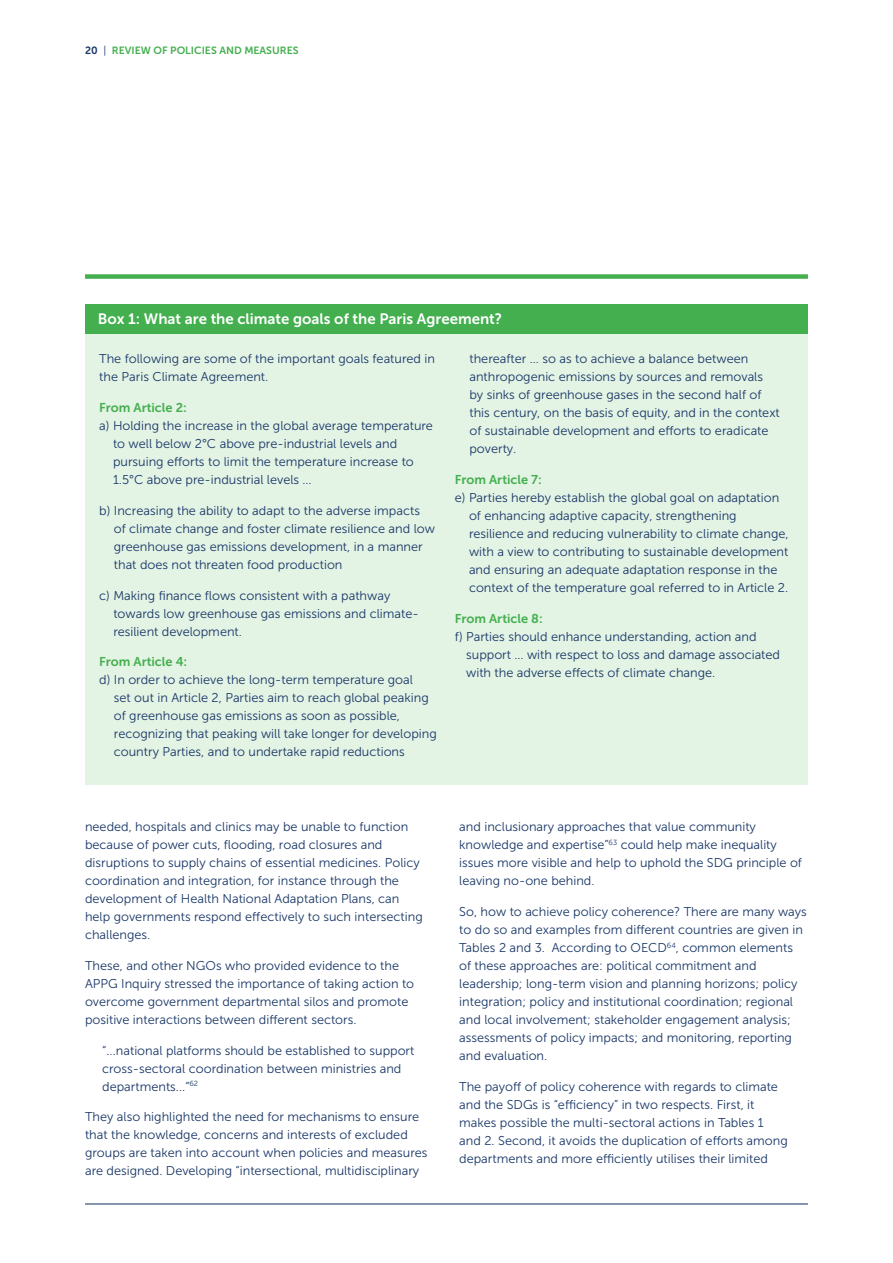
<style>
.page{position:relative;width:893px;height:1263px;background:#fff}
.page>*{position:absolute;margin:0;border:0;box-sizing:border-box;transform-origin:0 0}
.t1{font:15px "Museo Sans 700";color:#fff}
.t2{font:12.75px/18px "Museo Sans 300";color:#193767}
.t3{font:12.75px "Museo Sans 700";color:#43af4e}
.t4{font:10.5px "Museo Sans 700";color:#43af4e}
.s1{color:#193767}
.s2{font-family:"Museo Sans 300";color:#193767}
</style>
<div class="page">
<hr style="left:85px;top:1203px;width:723px;height:1px;background:#193767">
<div style="left:85px;top:274px;width:723px;height:5px;background:#43af4e"></div>
<div style="left:85px;top:304px;width:723px;height:480px;background:#e3f3e4"></div>
<div style="left:85px;top:304px;width:723px;height:30px;background:#43af4e"></div>
<p class="t4" style="left:85px;top:44px;width:215px"><span class="s1">20</span> <span class="s2">|</span> REVIEW OF POLICIES AND MEASURES</p>
<p class="t1" style="left:98px;top:311px;width:406px">Box 1: What are the climate goals of the Paris Agreement?</p>
<p class="t2" style="left:99px;top:350px;width:337px">The following are some of the important goals featured in the Paris Climate Agreement.</p>
<p class="t3" style="left:99px;top:400px;width:89px">From Article 2:</p>
<p class="t2" style="left:99px;top:417px;width:335px">a) Holding the increase in the global average temperature</p>
<p class="t2" style="left:113px;top:435px;width:286px">to well below 2°C above pre-industrial levels and</p>
<p class="t2" style="left:113px;top:453px;width:302px">pursuing efforts to limit the temperature increase to</p>
<p class="t2" style="left:113px;top:471px;width:200px">1.5°C above pre-industrial levels …</p>
<p class="t2" style="left:114px;top:501px;width:323px;text-indent:-15px">b) Increasing the ability to adapt to the adverse impacts of climate change and foster climate resilience and low greenhouse gas emissions development, in a manner that does not threaten food production</p>
<p class="t2" style="left:113px;top:586px;width:307px;text-indent:-14px">c) Making finance flows consistent with a pathway towards low greenhouse gas emissions and climate&shy;resilient development.</p>
<p class="t3" style="left:99px;top:655px;width:90px">From Article 4:</p>
<p class="t2" style="left:99px;top:671px;width:315px">d) In order to achieve the long-term temperature goal</p>
<p class="t2" style="left:114px;top:689px;width:316px">set out in Article 2, Parties aim to reach global peaking</p>
<p class="t2" style="left:114px;top:707px;width:288px">of greenhouse gas emissions as soon as possible,</p>
<p class="t2" style="left:114px;top:725px;width:324px">recognizing that peaking will take longer for developing</p>
<p class="t2" style="left:114px;top:743px;width:292px">country Parties, and to undertake rapid reductions</p>
<p class="t2" style="left:469px;top:350px;width:312px">thereafter … so as to achieve a balance between anthropogenic emissions by sources and removals by sinks of greenhouse gases in the second half of this century, on the basis of equity, and in the context of sustainable development and efforts to eradicate poverty.</p>
<p class="t3" style="left:455px;top:472px;width:89px">From Article 7:</p>
<p class="t2" style="left:455px;top:489px;width:326px">e) Parties hereby establish the global goal on adaptation</p>
<p class="t2" style="left:469px;top:507px;width:269px">of enhancing adaptive capacity, strengthening</p>
<p class="t2" style="left:469px;top:525px;width:321px">resilience and reducing vulnerability to climate change,</p>
<p class="t2" style="left:469px;top:543px;width:321px">with a view to contributing to sustainable development</p>
<p class="t2" style="left:469px;top:561px;width:310px">and ensuring an adequate adaptation response in the</p>
<p class="t2" style="left:469px;top:579px;width:321px">context of the temperature goal referred to in Article 2.</p>
<p class="t3" style="left:455px;top:611px;width:89px">From Article 8:</p>
<p class="t2" style="left:455px;top:627px;width:303px">f) Parties should enhance understanding, action and</p>
<p class="t2" style="left:466px;top:645px;width:315px">support … with respect to loss and damage associated</p>
<p class="t2" style="left:466px;top:663px;width:251px">with the adverse effects of climate change.</p>
<p class="t2" style="left:85px;top:818px;width:339px">needed, hospitals and clinics may be unable to function because of power cuts, flooding, road closures and disruptions to supply chains of essential medicines. Policy coordination and integration, for instance through the development of Health National Adaptation Plans, can help governments respond effectively to such intersecting challenges.</p>
<p class="t2" style="left:85px;top:956px;width:331px">These, and other NGOs who provided evidence to the APPG Inquiry stressed the importance of taking action to overcome government departmental silos and promote positive interactions between different sectors.</p>
<p class="t2" style="left:102px;top:1041px;width:314px">“...national platforms should be established to support cross-sectoral coordination between ministries and departments...”<sup>62</sup></p>
<p class="t2" style="left:85px;top:1108px;width:344px">They also highlighted the need for mechanisms to ensure that the knowledge, concerns and interests of excluded groups are taken into account when policies and measures are designed. Developing “intersectional, multidisciplinary</p>
<p class="t2" style="left:459px;top:818px;width:344px">and inclusionary approaches that value community knowledge and expertise”<sup>63</sup> could help make inequality issues more visible and help to uphold the SDG principle of leaving no-one behind.</p>
<p class="t2" style="left:459px;top:902px;width:349px">So, how to achieve policy coherence? There are many ways to do so and examples from different countries are given in Tables 2 and 3. According to OECD<sup>64</sup>, common elements of these approaches are: political commitment and leadership; long-term vision and planning horizons; policy integration; policy and institutional coordination; regional and local involvement; stakeholder engagement analysis; assessments of policy impacts; and monitoring, reporting and evaluation.</p>
<p class="t2" style="left:459px;top:1077px;width:330px">The payoff of policy coherence with regards to climate and the SDGs is “efficiency” in two respects. First, it makes possible the multi-sectoral actions in Tables 1 and 2. Second, it avoids the duplication of efforts among departments and more efficiently utilises their limited</p>
</div>
